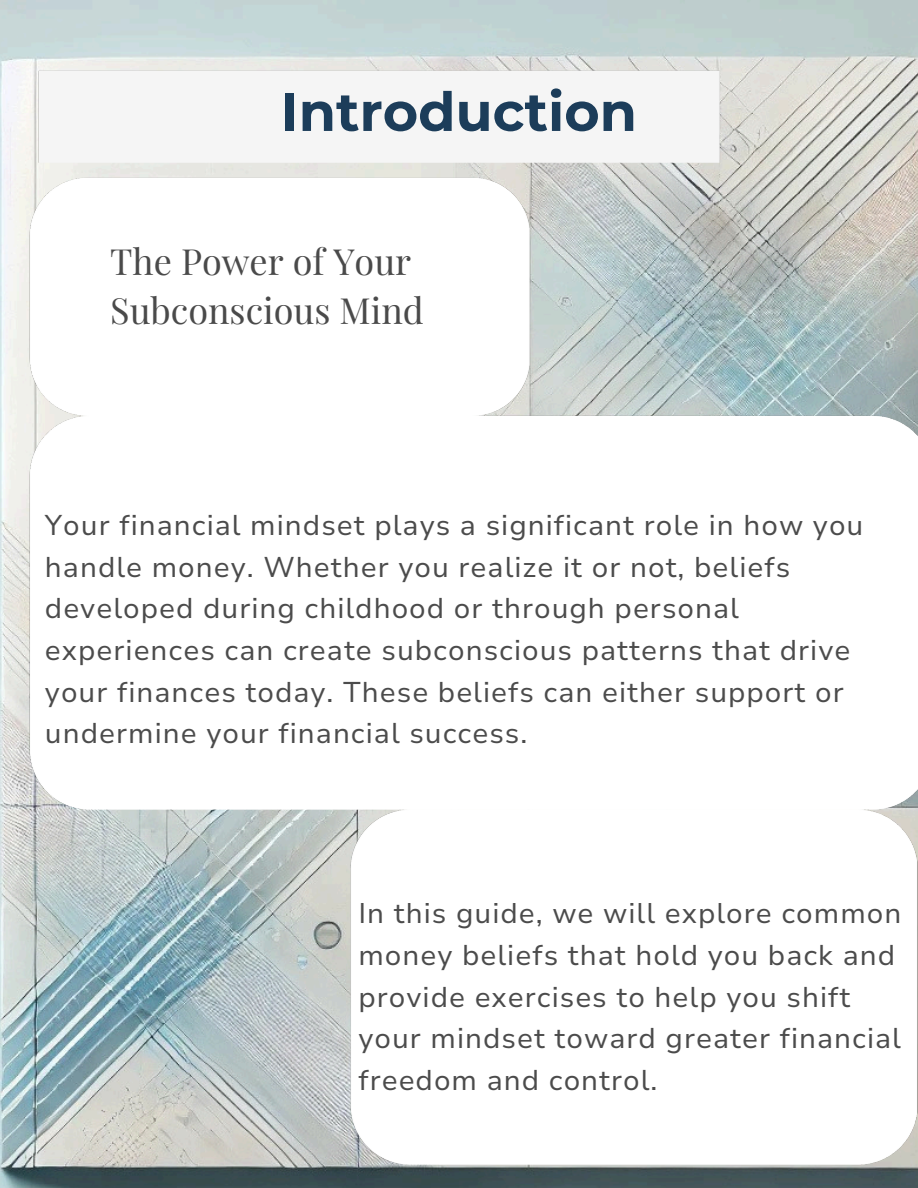
<style>
.page{position:relative;width:918px;height:1188px;background:#fff}
.page>*{position:absolute;margin:0;border:0;box-sizing:border-box;transform-origin:0 0}
.t1{font:700 54px "Montserrat";color:#1c3d5a}
.t2{font:36px/49.5px "Playfair Display";color:#4a4a4a}
.t3{font:28.5px/41.7px "Nunito Sans 10 pt";letter-spacing:.035em;color:#2e2e2e}
</style>
<div class="page">
<img style="left:0;top:0;width:918px;height:1188px">
<p class="t1" style="left:281px;top:79px;width:357px">Introduction</p>
<p class="t2" style="left:110px;top:235px;width:315px">The Power of Your<br>Subconscious Mind</p>
<p class="t3" style="left:45px;top:505px;width:820px">Your financial mindset plays a significant role in how you handle money. Whether you realize it or not, beliefs developed during childhood or through personal experiences can create subconscious patterns that drive your finances today. These beliefs can either support or undermine your financial success.</p>
<p class="t3" style="left:358px;top:893px;width:544px">In this guide, we will explore common money beliefs that hold you back and provide exercises to help you shift your mindset toward greater financial freedom and control.</p>
</div>
